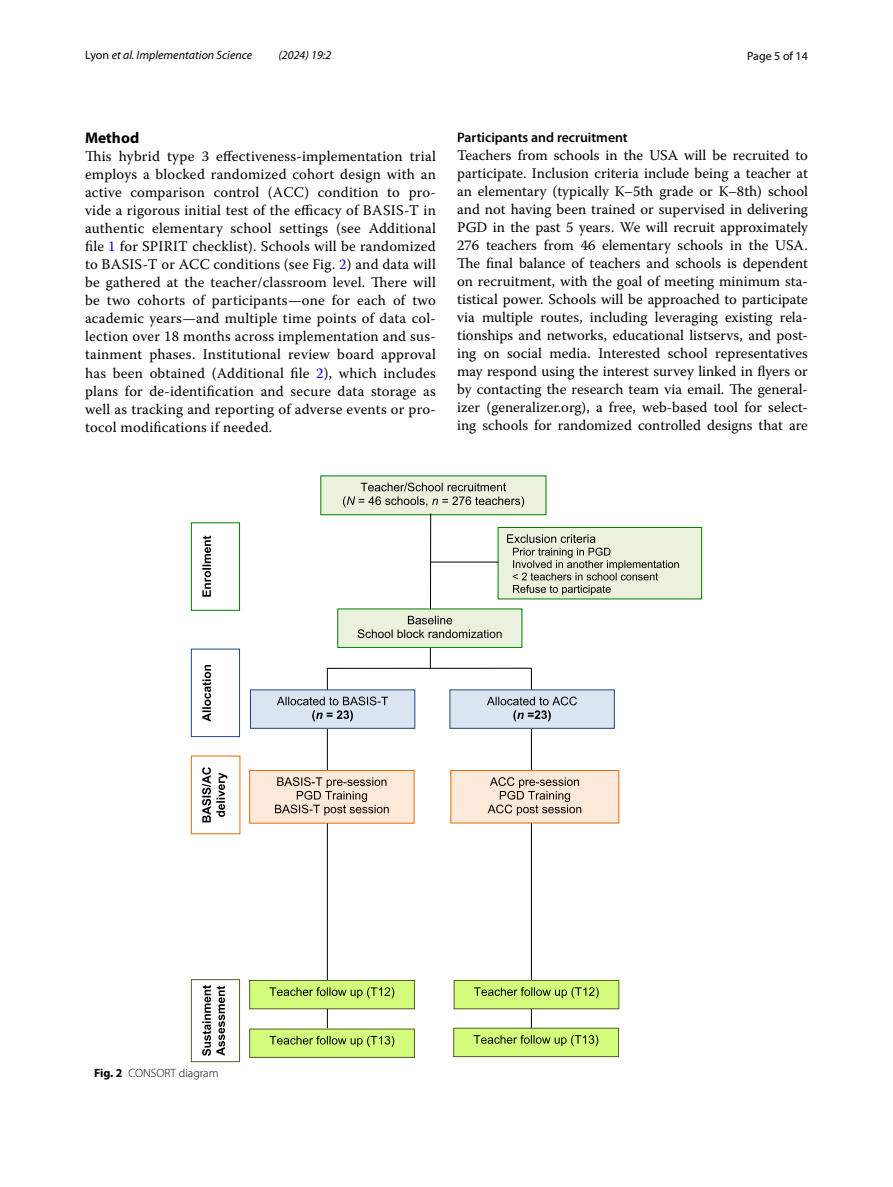
<style>
.page{position:relative;width:893px;height:1187px;background:#fff}
.page>*{position:absolute;margin:0;border:0;box-sizing:border-box;transform-origin:0 0}
.t1{font:700 15.45px "Myriad Pro";color:#000}
.t2{font:14.7px/18px "Warnock Pro";letter-spacing:.01em;color:#000;text-align:justify}
.t3{font:600 13.8px "Myriad Pro";color:#000}
.t4{font:italic 12px "Myriad Pro";color:#000}
.t5{font:300 12px "Myriad Pro";color:#000}
.t6{font:12px "Myriad Pro";color:#000}
.s1{font-style:normal}
.s2{color:#00f}
.s3{font-weight:700}
</style>
<div class="page">
<hr style="left:327px;top:668px;width:1px;height:360px;background:#000">
<div style="left:321px;top:476px;width:225px;height:38px;background:#eaf1dd"></div>
<svg style="left:343px;top:482px;width:181px;height:25px"></svg>
<div style="left:498px;top:527px;width:204px;height:72px;background:#eaf1dd"></div>
<div style="left:498px;top:527px;width:204px;height:72px;border:1px solid #008000"></div>
<hr style="left:430px;top:513px;width:1px;height:155px;background:#000">
<div style="left:250px;top:689px;width:165px;height:39px;background:#dbe5f1"></div>
<svg style="left:277px;top:696px;width:111px;height:25px"></svg>
<div style="left:191px;top:648px;width:49px;height:89px;border:1px solid #1f497d"></div>
<svg style="left:202px;top:665px;width:9px;height:56px"></svg>
<div style="left:191px;top:522px;width:49px;height:88px;border:1px solid #008000"></div>
<svg style="left:202px;top:535px;width:9px;height:61px"></svg>
<div style="left:191px;top:755px;width:49px;height:79px;border:1px solid #e36c0a"></div>
<svg style="left:202px;top:767px;width:25px;height:55px"></svg>
<hr style="left:531px;top:668px;width:1px;height:360px;background:#000">
<div style="left:250px;top:980px;width:164px;height:28px;background:#d4fc7d"></div>
<div style="left:249px;top:979px;width:166px;height:30px;border:1px solid #4e6128"></div>
<svg style="left:270px;top:987px;width:124px;height:11px"></svg>
<div style="left:250px;top:770px;width:164px;height:53px;background:#fde9d9"></div>
<div style="left:249px;top:770px;width:165px;height:53px;border:1px solid #e36c0a"></div>
<svg style="left:275px;top:777px;width:114px;height:38px"></svg>
<div style="left:451px;top:770px;width:168px;height:53px;background:#fde9d9"></div>
<div style="left:450px;top:770px;width:169px;height:53px;border:1px solid #e36c0a"></div>
<svg style="left:488px;top:777px;width:93px;height:38px"></svg>
<div style="left:454px;top:980px;width:165px;height:28px;background:#d4fc7d"></div>
<div style="left:454px;top:979px;width:165px;height:30px;border:1px solid #4e6128"></div>
<svg style="left:474px;top:987px;width:125px;height:11px"></svg>
<div style="left:250px;top:1028px;width:164px;height:29px;background:#d4fc7d"></div>
<svg style="left:270px;top:1035px;width:124px;height:11px"></svg>
<div style="left:454px;top:1028px;width:164px;height:28px;background:#d4fc7d"></div>
<div style="left:453px;top:1027px;width:166px;height:29px;border:1px solid #4e6128"></div>
<svg style="left:474px;top:1035px;width:124px;height:11px"></svg>
<div style="left:191px;top:979px;width:49px;height:82px;border:1px solid #4e6128"></div>
<svg style="left:202px;top:985px;width:23px;height:70px"></svg>
<hr style="left:327px;top:667px;width:205px;height:1px;background:#000">
<div style="left:338px;top:609px;width:184px;height:38px;background:#eaf1dd"></div>
<svg style="left:358px;top:615px;width:144px;height:23px"></svg>
<div style="left:450px;top:689px;width:164px;height:39px;background:#dbe5f1"></div>
<svg style="left:487px;top:696px;width:90px;height:25px"></svg>
<hr style="left:430px;top:561px;width:68px;height:1px;background:#000">
<svg style="left:507px;top:534px;width:172px;height:61px"></svg>
<p class="t4" style="left:85px;top:48px;width:169px"><span class="s1">Lyon</span> et al. Implementation Science</p>
<p class="t4" style="left:279px;top:48px;width:54px">(2024) 19:2</p>
<p class="t6" style="left:747px;top:48px;width:62px">Page 5 of 14</p>
<p class="t1" style="left:85px;top:128px;width:56px">Method</p>
<p class="t2" style="left:85px;top:147px;width:352px">This hybrid type 3 effectiveness-implementation trial employs a blocked randomized cohort design with an active comparison control (ACC) condition to pro&shy;vide a rigorous initial test of the efficacy of BASIS-T in authentic elementary school settings (see Additional file <span class="s2">1</span> for SPIRIT checklist). Schools will be randomized to BASIS-T or ACC conditions (see Fig. <span class="s2">2</span>) and data will be gathered at the teacher/classroom level. There will be two cohorts of participants—one for each of two academic years—and multiple time points of data col&shy;lection over 18 months across implementation and sus&shy;tainment phases. Institutional review board approval has been obtained (Additional file <span class="s2">2</span>), which includes plans for de-identification and secure data storage as well as tracking and reporting of adverse events or pro&shy;tocol modifications if needed.</p>
<p class="t3" style="left:457px;top:129px;width:172px">Participants and recruitment</p>
<p class="t2" style="left:457px;top:146px;width:352px">Teachers from schools in the USA will be recruited to participate. Inclusion criteria include being a teacher at an elementary (typically K–5th grade or K–8th) school and not having been trained or supervised in delivering PGD in the past 5 years. We will recruit approximately 276 teachers from 46 elementary schools in the USA.<br>The final balance of teachers and schools is dependent on recruitment, with the goal of meeting minimum sta&shy;tistical power. Schools will be approached to participate via multiple routes, including leveraging existing rela&shy;tionships and networks, educational listservs, and post&shy;ing on social media. Interested school representatives may respond using the interest survey linked in flyers or by contacting the research team via email. The general&shy;izer (generalizer.org), a free, web-based tool for select&shy;ing schools for randomized controlled designs that are</p>
<p class="t5" style="left:94px;top:1066px;width:126px"><span class="s3">Fig. 2</span> CONSORT diagram</p>
</div>
